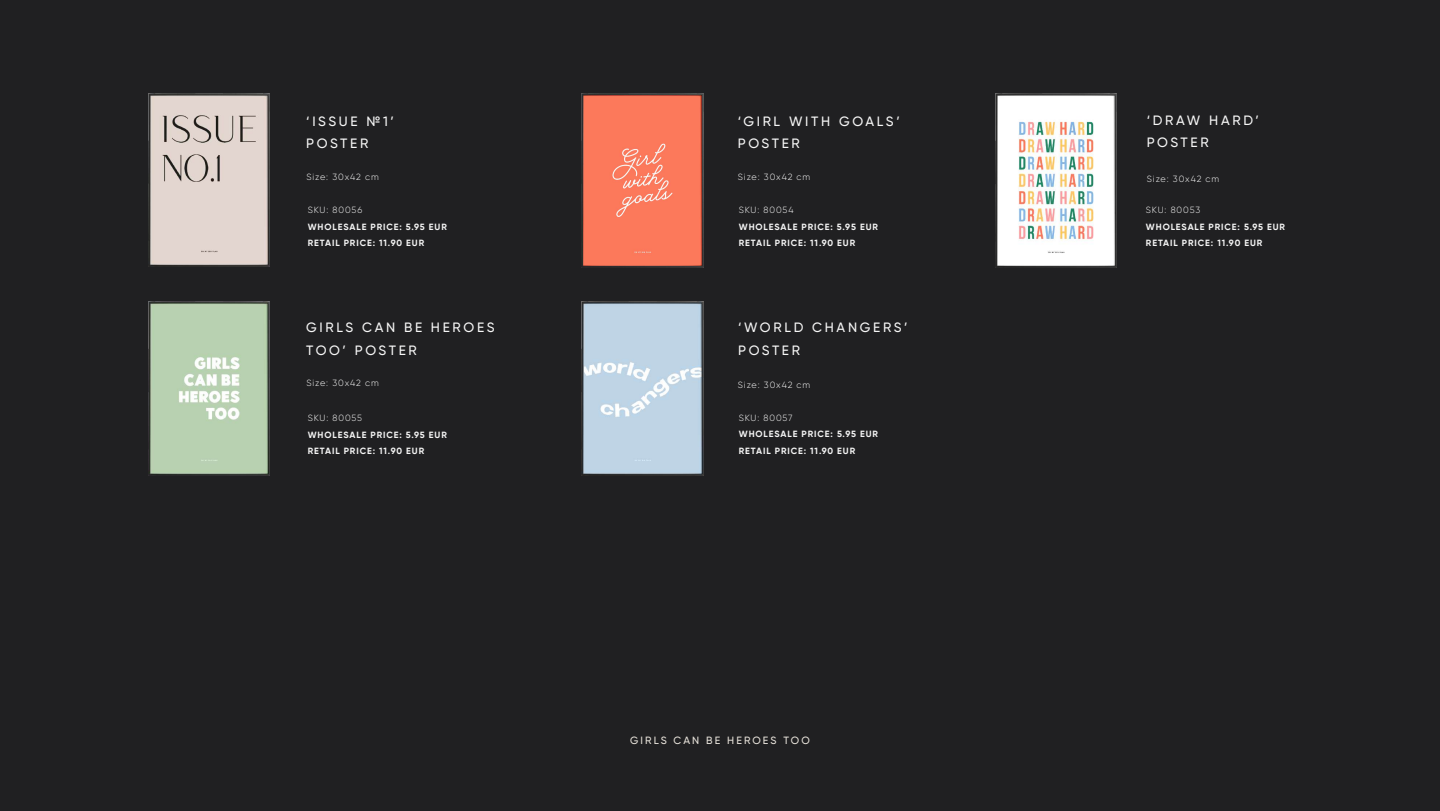
<style>
.page{position:relative;width:1440px;height:811px;background:#fff}
.page>*{position:absolute;margin:0;border:0;box-sizing:border-box;transform-origin:0 0}
.t1{font:500 13.5px/22.5px "Gilroy";letter-spacing:.2em;color:#f6f6f6}
.t2{font:500 10.5px "Gilroy";letter-spacing:.2em;color:#e7e2da}
.t3{font:700 9px/16.5px "Gilroy";letter-spacing:.1em;color:#f5f5f5}
.t4{font:300 9px "Gilroy";letter-spacing:.1em;color:#f6f6f6}
.t5{font:300 9px "Gilroy";letter-spacing:.1em;color:#f5f5f5}
</style>
<div class="page">
<div style="left:0;top:0;width:1440px;height:810px;background:#202022"></div>
<img style="left:582px;top:94px;width:121px;height:173px">
<img style="left:582px;top:301px;width:121px;height:174px">
<img style="left:149px;top:94px;width:121px;height:173px">
<img style="left:995px;top:94px;width:122px;height:173px">
<img style="left:149px;top:301px;width:121px;height:174px">
<h1 class="t1" style="left:306px;top:110px;width:89px">‘ISSUE №1’<br>POSTER</h1>
<p class="t4" style="left:306px;top:171px;width:74px">Size: 30x42 cm</p>
<p class="t5" style="left:308px;top:205px;width:56px">SKU: 80056</p>
<p class="t3" style="left:308px;top:218px;width:141px">WHOLESALE PRICE: 5.95 EUR<br>RETAIL PRICE: 11.90 EUR</p>
<h1 class="t1" style="left:306px;top:316px;width:190px">GIRLS CAN BE HEROES<br>TOO’ POSTER</h1>
<p class="t4" style="left:306px;top:377px;width:74px">Size: 30x42 cm</p>
<p class="t5" style="left:308px;top:412px;width:56px">SKU: 80055</p>
<p class="t3" style="left:308px;top:426px;width:141px">WHOLESALE PRICE: 5.95 EUR<br>RETAIL PRICE: 11.90 EUR</p>
<h1 class="t1" style="left:738px;top:110px;width:163px">‘GIRL WITH GOALS’<br>POSTER</h1>
<p class="t4" style="left:738px;top:171px;width:74px">Size: 30x42 cm</p>
<p class="t5" style="left:739px;top:204px;width:56px">SKU: 80054</p>
<p class="t3" style="left:739px;top:218px;width:141px">WHOLESALE PRICE: 5.95 EUR<br>RETAIL PRICE: 11.90 EUR</p>
<h1 class="t1" style="left:738px;top:316px;width:171px">‘WORLD CHANGERS’<br>POSTER</h1>
<p class="t4" style="left:738px;top:379px;width:74px">Size: 30x42 cm</p>
<p class="t5" style="left:739px;top:412px;width:55px">SKU: 80057</p>
<p class="t3" style="left:739px;top:426px;width:141px">WHOLESALE PRICE: 5.95 EUR<br>RETAIL PRICE: 11.90 EUR</p>
<p class="t2" style="left:630px;top:733px;width:181px">GIRLS CAN BE HEROES TOO</p>
<h1 class="t1" style="left:1147px;top:109px;width:114px">‘DRAW HARD’<br>POSTER</h1>
<p class="t4" style="left:1147px;top:173px;width:74px">Size: 30x42 cm</p>
<p class="t5" style="left:1146px;top:204px;width:56px">SKU: 80053</p>
<p class="t3" style="left:1146px;top:218px;width:141px">WHOLESALE PRICE: 5.95 EUR<br>RETAIL PRICE: 11.90 EUR</p>
</div>
